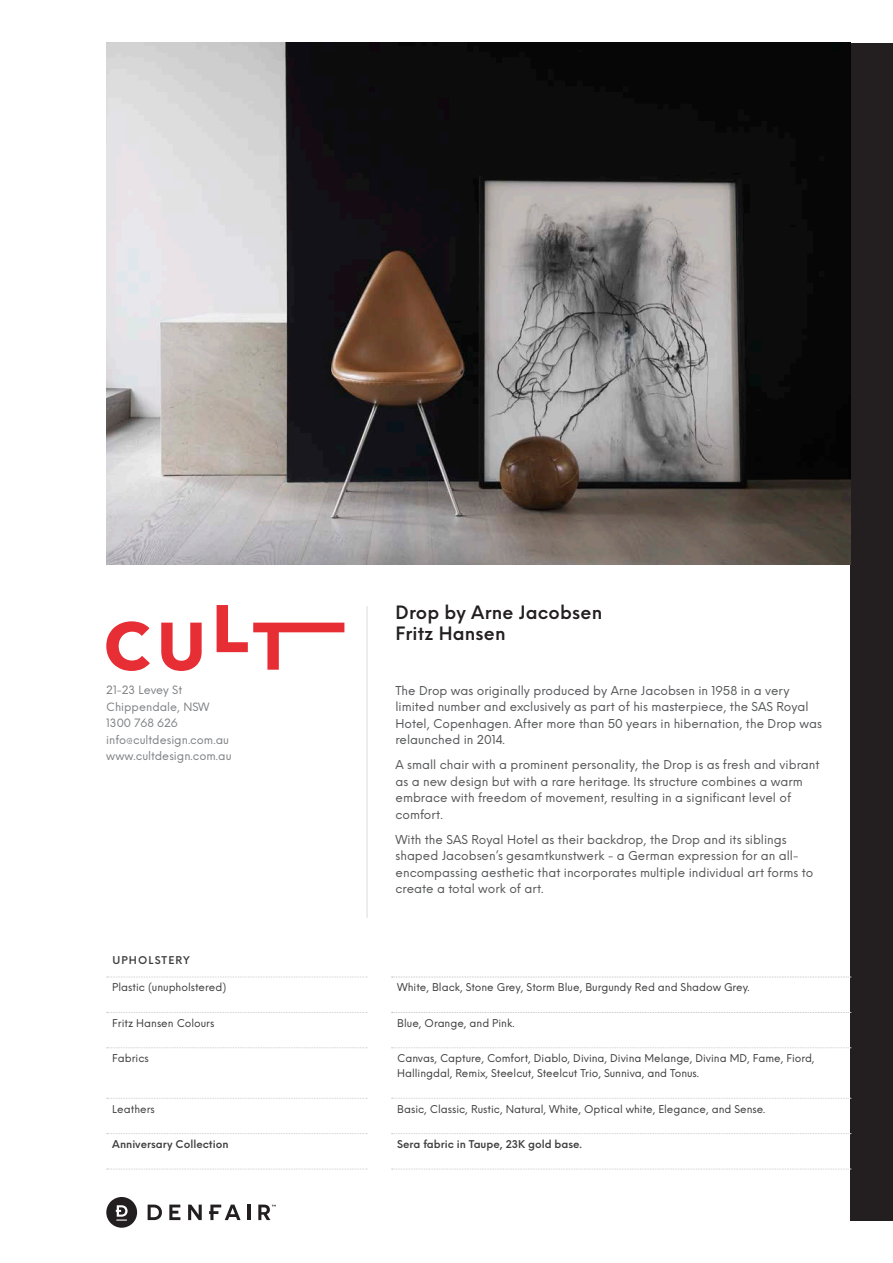
<style>
.page{position:relative;width:893px;height:1263px;background:#fff}
.page>*{position:absolute;margin:0;border:0;box-sizing:border-box;transform-origin:0 0}
.t1{font:600 18px/21.6px "Neue Einstellung";letter-spacing:.01em;color:#231f20}
.Paragraph_Style_1{font:12px/16.5px "Neue Einstellung";color:#57585a}
.t2{font:11.25px/16.5px "Neue Einstellung";color:#808285}
.t3{font:10.5px/15px "Neue Einstellung";color:#3e3e3f}
.t4{font:600 10.5px "Neue Einstellung";color:#3e3e3f}
.t5{font:600 10.5px "Neue Einstellung";letter-spacing:.11em;color:#3e3e3f}
</style>
<div class="page">
<div style="left:850px;top:43px;width:43px;height:1177px;background:#231f20"></div>
<svg style="left:148px;top:1204px;width:14px;height:16px"></svg>
<svg style="left:169px;top:1204px;width:11px;height:16px"></svg>
<svg style="left:188px;top:1204px;width:14px;height:16px"></svg>
<svg style="left:209px;top:1204px;width:32px;height:16px"></svg>
<hr style="left:247px;top:1204px;width:3px;height:16px;background:#231f20">
<svg style="left:106px;top:1197px;width:31px;height:31px"></svg>
<svg style="left:258px;top:1204px;width:18px;height:16px"></svg>
<svg style="left:106px;top:621px;width:44px;height:50px"></svg>
<svg style="left:161px;top:623px;width:41px;height:48px"></svg>
<svg style="left:217px;top:605px;width:127px;height:65px"></svg>
<img style="left:106px;top:43px;width:744px;height:521px">
<svg style="left:107px;top:977px;width:260px;height:1px"></svg>
<svg style="left:107px;top:1012px;width:260px;height:1px"></svg>
<svg style="left:107px;top:1047px;width:260px;height:1px"></svg>
<svg style="left:107px;top:1098px;width:260px;height:1px"></svg>
<svg style="left:107px;top:1133px;width:260px;height:1px"></svg>
<svg style="left:107px;top:1169px;width:260px;height:1px"></svg>
<svg style="left:392px;top:977px;width:459px;height:1px"></svg>
<svg style="left:392px;top:1012px;width:459px;height:1px"></svg>
<svg style="left:392px;top:1047px;width:459px;height:1px"></svg>
<svg style="left:392px;top:1098px;width:459px;height:1px"></svg>
<svg style="left:392px;top:1133px;width:459px;height:1px"></svg>
<svg style="left:392px;top:1169px;width:459px;height:1px"></svg>
<hr style="left:366px;top:606px;width:2px;height:312px;background:#e6e7e9">
<p class="t2" style="left:106px;top:682px;width:105px">21-23 Levey St<br>Chippendale, NSW</p>
<p class="t2" style="left:106px;top:715px;width:73px">1300 768 626</p>
<p class="t2" style="left:106px;top:731px;width:124px">info@cultdesign.com.au</p>
<p class="t2" style="left:106px;top:748px;width:127px">www.cultdesign.com.au</p>
<p class="t1" style="left:395px;top:601px;width:208px">Drop by Arne Jacobsen<br>Fritz Hansen</p>
<p class="Paragraph_Style_1" style="left:395px;top:682px;width:428px">The Drop was originally produced by Arne Jacobsen in 1958 in a very limited number and exclusively as part of his masterpiece, the SAS Royal Hotel, Copenhagen. After more than 50 years in hibernation, the Drop was relaunched in 2014.</p>
<p class="Paragraph_Style_1" style="left:395px;top:757px;width:426px">A small chair with a prominent personality, the Drop is as fresh and vibrant as a new design but with a rare heritage. Its structure combines a warm embrace with freedom of movement, resulting in a significant level of comfort.</p>
<p class="Paragraph_Style_1" style="left:395px;top:831px;width:419px">With the SAS Royal Hotel as their backdrop, the Drop and its siblings shaped Jacobsen’s gesamtkunstwerk - a German expression for an all&shy;encompassing aesthetic that incorporates multiple individual art forms to create a total work of art.</p>
<p class="t5" style="left:112px;top:952px;width:79px">UPHOLSTERY</p>
<p class="t3" style="left:112px;top:980px;width:115px">Plastic (unupholstered)</p>
<p class="t3" style="left:397px;top:980px;width:354px">White, Black, Stone Grey, Storm Blue, Burgundy Red and Shadow Grey.</p>
<p class="t3" style="left:112px;top:1015px;width:104px">Fritz Hansen Colours</p>
<p class="t3" style="left:397px;top:1015px;width:119px">Blue, Orange, and Pink.</p>
<p class="t3" style="left:112px;top:1051px;width:38px">Fabrics</p>
<p class="t3" style="left:397px;top:1051px;width:419px">Canvas, Capture, Comfort, Diablo, Divina, Divina Melange, Divina MD, Fame, Fiord,<br>Hallingdal, Remix, Steelcut, Steelcut Trio, Sunniva, and Tonus.</p>
<p class="t3" style="left:112px;top:1101px;width:44px">Leathers</p>
<p class="t3" style="left:397px;top:1101px;width:369px">Basic, Classic, Rustic, Natural, White, Optical white, Elegance, and Sense.</p>
<p class="t4" style="left:112px;top:1137px;width:118px">Anniversary Collection</p>
<p class="t4" style="left:397px;top:1137px;width:186px">Sera fabric in Taupe, 23K gold base.</p>
</div>
